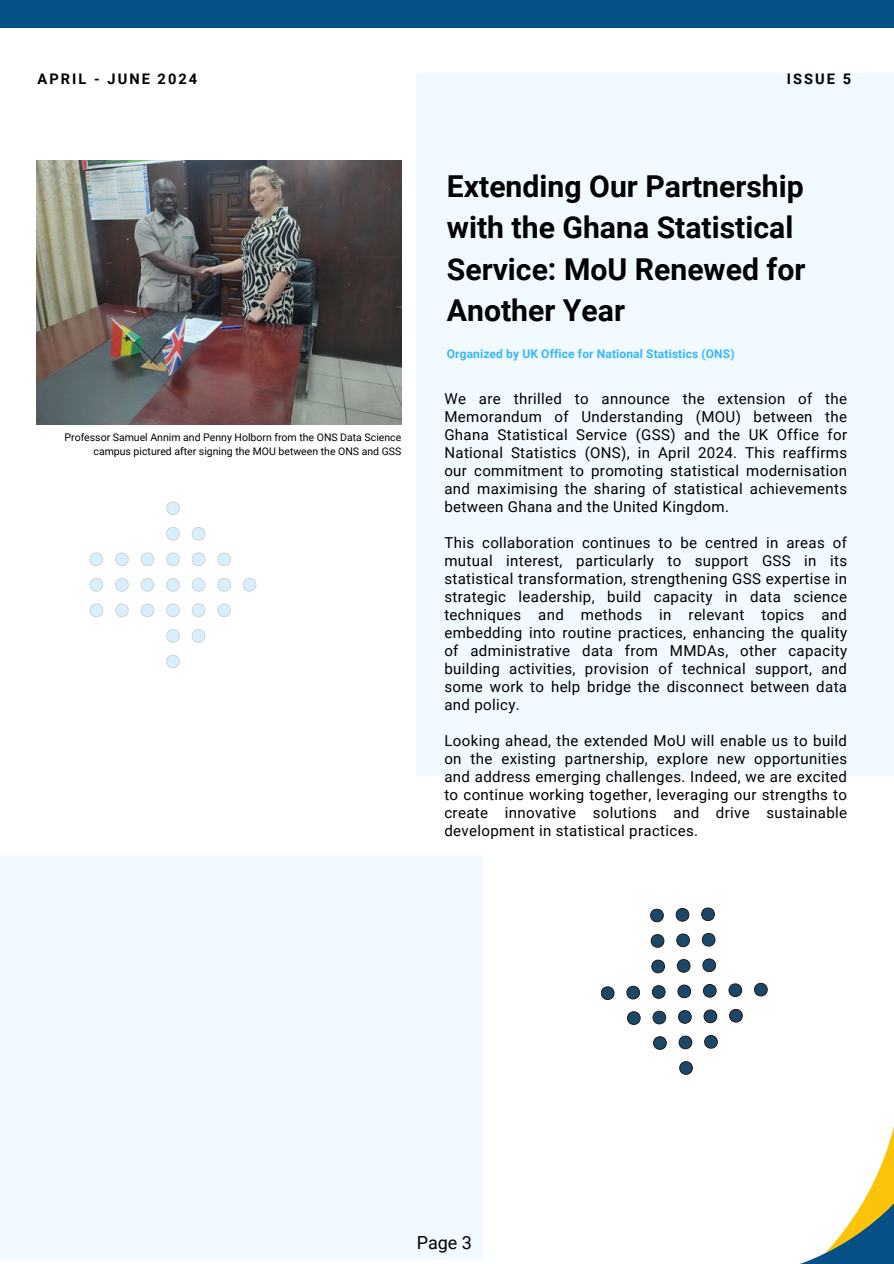
<style>
.page{position:relative;width:894px;height:1264px;background:#fff}
.page>*{position:absolute;margin:0;border:0;box-sizing:border-box;transform-origin:0 0}
.t1{font:700 30.15px/41.7px "Roboto";color:#000}
.t2{font:18px "Roboto";color:#000}
.t3{font:15px/18px "Roboto";letter-spacing:.025em;color:#000;text-align:justify}
.t4{font:700 14.55px "Roboto";letter-spacing:.14em;color:#000001}
.t5{font:700 12px "Roboto";letter-spacing:.01em;color:#38b6ff}
.t6{font:10.5px/14px "Roboto";color:#000;text-align:right}
</style>
<div class="page">
<div style="left:0;top:855px;width:483px;height:404px;background:#f1faff"></div>
<div style="left:416px;top:73px;width:477px;height:702px;background:#f1faff"></div>
<svg style="left:166px;top:501px;width:14px;height:14px"></svg>
<svg style="left:166px;top:527px;width:14px;height:14px"></svg>
<svg style="left:191px;top:527px;width:14px;height:14px"></svg>
<svg style="left:90px;top:552px;width:13px;height:14px"></svg>
<svg style="left:115px;top:552px;width:14px;height:14px"></svg>
<svg style="left:140px;top:552px;width:14px;height:14px"></svg>
<svg style="left:166px;top:552px;width:14px;height:14px"></svg>
<svg style="left:191px;top:552px;width:14px;height:14px"></svg>
<svg style="left:217px;top:552px;width:14px;height:14px"></svg>
<svg style="left:90px;top:578px;width:13px;height:14px"></svg>
<svg style="left:115px;top:578px;width:14px;height:14px"></svg>
<svg style="left:140px;top:578px;width:14px;height:14px"></svg>
<svg style="left:166px;top:578px;width:14px;height:14px"></svg>
<svg style="left:191px;top:578px;width:14px;height:14px"></svg>
<svg style="left:217px;top:578px;width:14px;height:14px"></svg>
<svg style="left:243px;top:578px;width:13px;height:14px"></svg>
<svg style="left:90px;top:603px;width:13px;height:14px"></svg>
<svg style="left:115px;top:603px;width:14px;height:14px"></svg>
<svg style="left:140px;top:603px;width:14px;height:14px"></svg>
<svg style="left:166px;top:603px;width:14px;height:14px"></svg>
<svg style="left:191px;top:603px;width:14px;height:14px"></svg>
<svg style="left:217px;top:603px;width:14px;height:14px"></svg>
<svg style="left:166px;top:629px;width:14px;height:14px"></svg>
<svg style="left:191px;top:629px;width:14px;height:14px"></svg>
<svg style="left:166px;top:654px;width:14px;height:14px"></svg>
<img style="left:37px;top:160px;width:364px;height:264px">
<div style="left:0;top:0;width:893px;height:28px;background:#055087"></div>
<svg style="left:601px;top:986px;width:13px;height:14px"></svg>
<svg style="left:626px;top:985px;width:14px;height:14px"></svg>
<svg style="left:627px;top:1011px;width:13px;height:14px"></svg>
<svg style="left:650px;top:908px;width:14px;height:14px"></svg>
<svg style="left:650px;top:934px;width:14px;height:14px"></svg>
<svg style="left:651px;top:959px;width:14px;height:14px"></svg>
<svg style="left:651px;top:985px;width:14px;height:14px"></svg>
<svg style="left:652px;top:1010px;width:14px;height:14px"></svg>
<svg style="left:653px;top:1036px;width:14px;height:14px"></svg>
<svg style="left:675px;top:908px;width:14px;height:14px"></svg>
<svg style="left:676px;top:933px;width:14px;height:14px"></svg>
<svg style="left:676px;top:959px;width:14px;height:14px"></svg>
<svg style="left:677px;top:984px;width:14px;height:14px"></svg>
<svg style="left:678px;top:1010px;width:14px;height:14px"></svg>
<svg style="left:678px;top:1035px;width:14px;height:14px"></svg>
<svg style="left:679px;top:1061px;width:14px;height:14px"></svg>
<svg style="left:701px;top:907px;width:14px;height:14px"></svg>
<svg style="left:701px;top:932px;width:14px;height:14px"></svg>
<svg style="left:702px;top:958px;width:14px;height:14px"></svg>
<svg style="left:703px;top:984px;width:13px;height:13px"></svg>
<svg style="left:728px;top:983px;width:14px;height:14px"></svg>
<svg style="left:703px;top:1008px;width:190px;height:255px"></svg>
<svg style="left:754px;top:982px;width:13px;height:14px"></svg>
<p class="t4" style="left:38px;top:71px;width:161px">APRIL - JUNE 2024</p>
<p class="t4" style="left:786px;top:71px;width:66px">ISSUE 5</p>
<h3 class="t1" style="left:446px;top:165px;width:360px">Extending Our Partnership with the Ghana Statistical<br>Service: MoU Renewed for<br>Another Year</h3>
<h4 class="t6" style="left:64px;top:431px;width:338px">Professor Samuel Annim and Penny Holborn from the ONS Data Science campus pictured after signing the MOU between the ONS and GSS</h4>
<h4 class="t5" style="left:446px;top:346px;width:289px">Organized by UK Office for National Statistics (ONS)</h4>
<h3 class="t3" style="left:444px;top:389px;width:404px">We are thrilled to announce the extension of the Memorandum of Understanding (MOU) between the Ghana Statistical Service (GSS) and the UK Office for National Statistics (ONS), in April 2024. This reaffirms our commitment to promoting statistical modernisation and maximising the sharing of statistical achievements between Ghana and the United Kingdom.</h3>
<h1 class="t3" style="left:444px;top:533px;width:404px">This collaboration continues to be centred in areas of mutual interest, particularly to support GSS in its statistical transformation, strengthening GSS expertise in strategic leadership, build capacity in data science techniques and methods in relevant topics and embedding into routine practices, enhancing the quality of administrative data from MMDAs, other capacity building activities, provision of technical support, and some work to help bridge the disconnect between data and policy.</h1>
<h5 class="t3" style="left:444px;top:731px;width:404px">Looking ahead, the extended MoU will enable us to build on the existing partnership, explore new opportunities and address emerging challenges. Indeed, we are excited to continue working together, leveraging our strengths to create innovative solutions and drive sustainable development in statistical practices.</h5>
<h4 class="t2" style="left:416px;top:1232px;width:57px">Page 3</h4>
</div>
